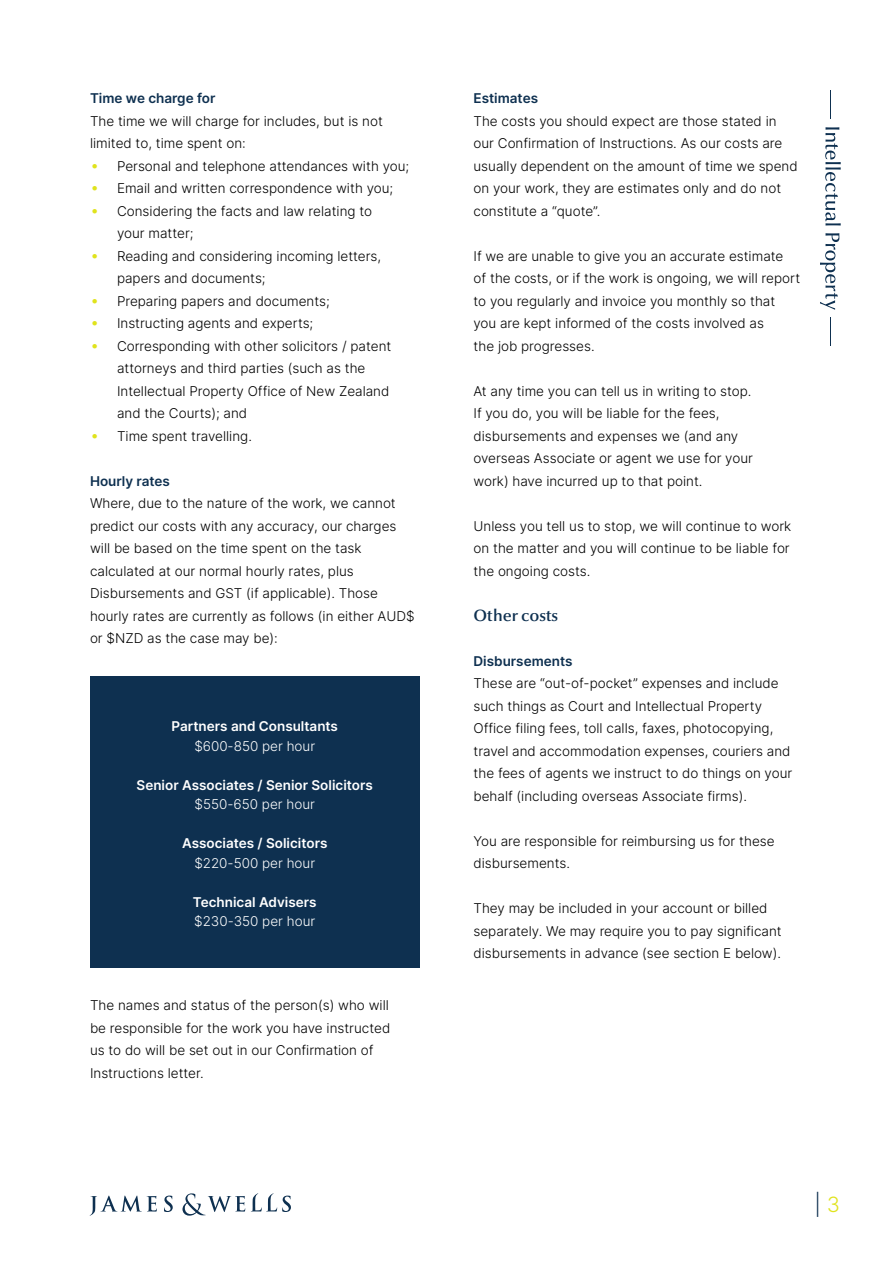
<style>
.page{position:relative;width:893px;height:1263px;background:#fff}
.page>*{position:absolute;margin:0;border:0;box-sizing:border-box;transform-origin:0 0}
.t1{font:300 21px "Inter";color:#0e3050}
.t2{font:600 16.5px "Optima Nova LT Pro";color:#0e3050}
.t3{font:300 13.5px/22.5px "Inter";color:#000}
.t4{font:600 13.5px "Inter";color:#fff}
.t5{font:300 13.5px "Inter";color:#fff}
.t6{font:600 13.5px "Inter";color:#0e3050}
.s1{font-size:16.5px;color:#e0e31c}
.s2{color:#e0e31c}
</style>
<div class="page">
<svg style="left:830px;top:90px;width:1px;height:28px"></svg>
<svg style="left:830px;top:317px;width:1px;height:28px"></svg>
<svg style="left:825px;top:127px;width:16px;height:98px"></svg>
<svg style="left:820px;top:233px;width:19px;height:77px"></svg>
<svg style="left:90px;top:1195px;width:67px;height:20px"></svg>
<svg style="left:164px;top:1195px;width:9px;height:17px"></svg>
<svg style="left:251px;top:1193px;width:40px;height:19px"></svg>
<svg style="left:182px;top:1193px;width:63px;height:22px"></svg>
<div style="left:90px;top:676px;width:329px;height:292px;background:#0e3050"></div>
<p class="t6" style="left:90px;top:88px;width:127px">Time we charge for</p>
<p class="t3" style="left:90px;top:109px;width:294px">The time we will charge for includes, but is not limited to, time spent on:</p>
<p class="t3" style="left:90px;top:154px;width:321px"><span class="s1">•</span> Personal and telephone attendances with you;</p>
<p class="t3" style="left:90px;top:177px;width:305px"><span class="s1">•</span> Email and written correspondence with you;</p>
<p class="t3" style="left:117px;top:199px;width:257px;text-indent:-27px"><span class="s1">•</span> Considering the facts and law relating to your matter;</p>
<p class="t3" style="left:117px;top:244px;width:266px;text-indent:-27px"><span class="s1">•</span> Reading and considering incoming letters, papers and documents;</p>
<p class="t3" style="left:90px;top:289px;width:241px"><span class="s1">•</span> Preparing papers and documents;</p>
<p class="t3" style="left:90px;top:312px;width:225px"><span class="s1">•</span> Instructing agents and experts;</p>
<p class="t3" style="left:117px;top:334px;width:276px;text-indent:-27px"><span class="s1">•</span> Corresponding with other solicitors / patent attorneys and third parties (such as the Intellectual Property Office of New Zealand and the Courts); and</p>
<p class="t3" style="left:90px;top:424px;width:163px"><span class="s1">•</span> Time spent travelling.</p>
<p class="t6" style="left:90px;top:471px;width:81px">Hourly rates</p>
<p class="t3" style="left:90px;top:492px;width:326px">Where, due to the nature of the work, we cannot predict our costs with any accuracy, our charges will be based on the time spent on the task calculated at our normal hourly rates, plus Disbursements and GST (if applicable). Those hourly rates are currently as follows (in either AUD$ or $NZD as the case may be):</p>
<p class="t4" style="left:171px;top:716px;width:168px">Partners and Consultants</p>
<p class="t5" style="left:194px;top:736px;width:122px">$600-850 per hour</p>
<p class="t4" style="left:137px;top:775px;width:238px">Senior Associates / Senior Solicitors</p>
<p class="t5" style="left:195px;top:794px;width:122px">$550-650 per hour</p>
<p class="t4" style="left:182px;top:833px;width:147px">Associates / Solicitors</p>
<p class="t5" style="left:194px;top:853px;width:122px">$220-500 per hour</p>
<p class="t4" style="left:193px;top:892px;width:125px">Technical Advisers</p>
<p class="t5" style="left:194px;top:911px;width:123px">$230-350 per hour</p>
<p class="t3" style="left:90px;top:994px;width:302px">The names and status of the person(s) who will be responsible for the work you have instructed us to do will be set out in our Confirmation of Instructions letter.</p>
<p class="t6" style="left:473px;top:88px;width:66px">Estimates</p>
<p class="t3" style="left:473px;top:109px;width:326px">The costs you should expect are those stated in our Confirmation of Instructions. As our costs are usually dependent on the amount of time we spend on your work, they are estimates only and do not constitute a “quote”.</p>
<p class="t3" style="left:473px;top:244px;width:328px">If we are unable to give you an accurate estimate<br>of the costs, or if the work is ongoing, we will report to you regularly and invoice you monthly so that you are kept informed of the costs involved as<br>the job progresses.</p>
<p class="t3" style="left:473px;top:379px;width:281px">At any time you can tell us in writing to stop.<br>If you do, you will be liable for the fees, disbursements and expenses we (and any overseas Associate or agent we use for your work) have incurred up to that point.</p>
<p class="t3" style="left:473px;top:514px;width:319px;text-align:justify">Unless you tell us to stop, we will continue to work on the matter and you will continue to be liable for the ongoing costs.</p>
<p class="t2" style="left:473px;top:605px;width:86px">Other costs</p>
<p class="t6" style="left:473px;top:651px;width:100px">Disbursements</p>
<p class="t3" style="left:473px;top:672px;width:320px">These are “out-of-pocket” expenses and include such things as Court and Intellectual Property Office filing fees, toll calls, faxes, photocopying, travel and accommodation expenses, couriers and the fees of agents we instruct to do things on your behalf (including overseas Associate firms).</p>
<p class="t3" style="left:473px;top:829px;width:303px">You are responsible for reimbursing us for these disbursements.</p>
<p class="t3" style="left:473px;top:897px;width:310px">They may be included in your account or billed separately. We may require you to pay significant disbursements in advance (see section E below).</p>
<h1 class="t1" style="left:814px;top:1189px;width:27px">| <span class="s2">3</span></h1>
</div>
